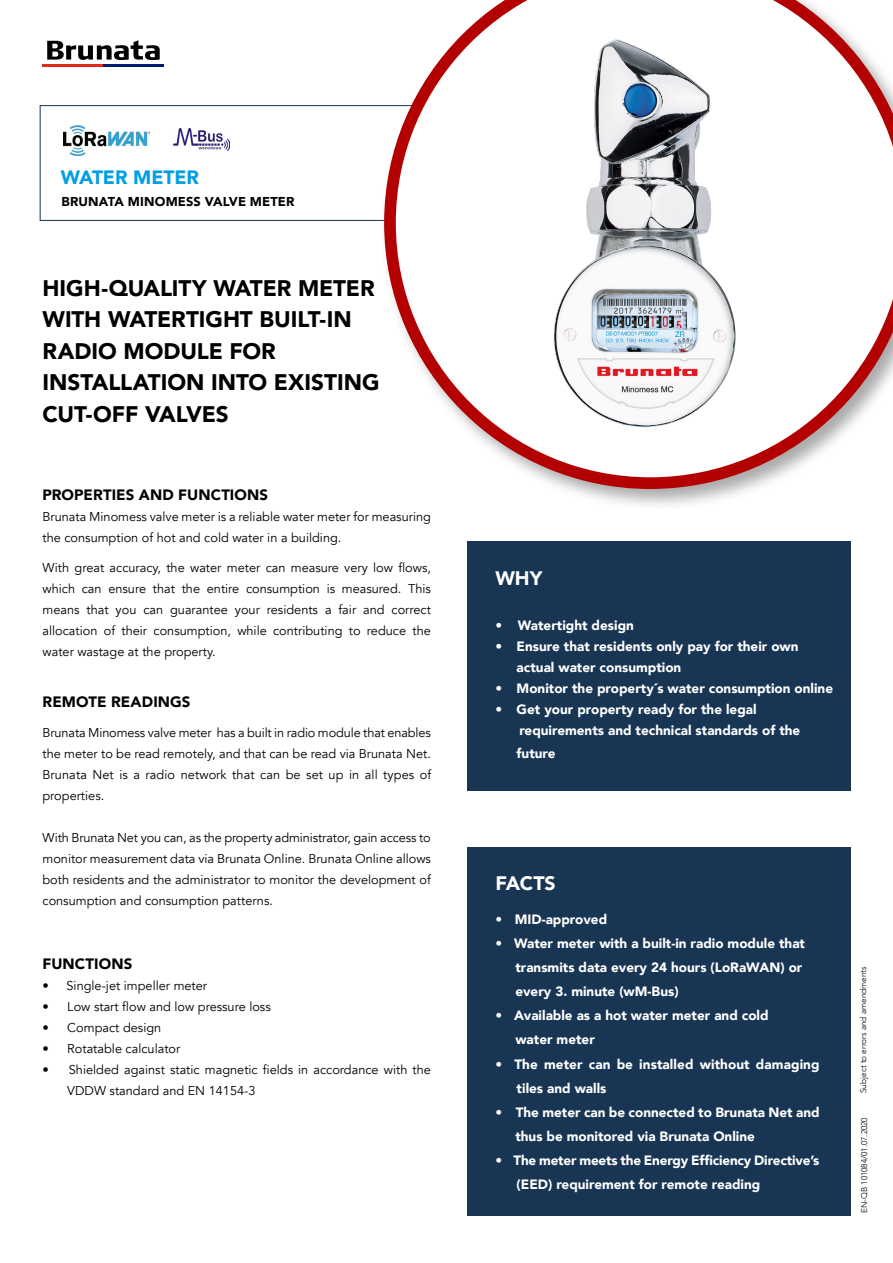
<style>
.page{position:relative;width:893px;height:1263px;background:#fff}
.page>*{position:absolute;margin:0;border:0;box-sizing:border-box;transform-origin:0 0}
.t1{font:900 22.5px/31.5px "Avenir";letter-spacing:-.005em;color:#000}
.t2{font:900 19.5px "Avenir";color:#fff}
.t3{font:900 19.35px "Avenir";letter-spacing:-.005em;color:#009fe3}
.t4{font:900 15px "Avenir";letter-spacing:.005em;color:#000}
.t5{font:900 13.5px/24px "Avenir";color:#fff}
.t6{font:900 12.9px "Avenir";letter-spacing:.01em;color:#000}
.t7{font:12.75px/21px "Avenir";color:#000;text-align:justify}
.t8{font:300 8.25px "Avenir";color:#000}
</style>
<div class="page">
<div style="left:467px;top:541px;width:383px;height:250px;background:#183553"></div>
<div style="left:467px;top:847px;width:383px;height:369px;background:#183553"></div>
<div style="left:40px;top:105px;width:395px;height:116px;background:#fff;border:1px solid #183553"></div>
<div style="left:379px;top:0;width:514px;height:511px;background:#000;opacity:.34"></div>
<svg style="left:384px;top:0;width:509px;height:489px"></svg>
<svg style="left:47px;top:40px;width:113px;height:20px"></svg>
<hr style="left:43px;top:65px;width:60px;height:2px;background:#df271c">
<hr style="left:103px;top:65px;width:61px;height:2px;background:#001c71">
<img style="left:63px;top:125px;width:87px;height:30px">
<img style="left:466px;top:7px;width:354px;height:445px">
<img style="left:173px;top:129px;width:57px;height:22px">
<h3 class="t3" style="left:61px;top:161px;width:140px">WATER METER</h3>
<p class="t6" style="left:62px;top:190px;width:234px">BRUNATA MINOMESS VALVE METER</p>
<h1 class="t1" style="left:43px;top:272px;width:338px">HIGH-QUALITY WATER METER<br>WITH WATERTIGHT BUILT-IN<br>RADIO MODULE FOR<br>INSTALLATION INTO EXISTING<br>CUT-OFF VALVES</h1>
<p class="t4" style="left:43px;top:482px;width:227px">PROPERTIES AND FUNCTIONS</p>
<p class="t7" style="left:43px;top:507px;width:390px">Brunata Minomess valve meter is a reliable water meter for measuring the consumption of hot and cold water in a building.</p>
<p class="t7" style="left:43px;top:558px;width:390px">With great accuracy, the water meter can measure very low flows, which can ensure that the entire consumption is measured. This means that you can guarantee your residents a fair and correct allocation of their consumption, while contributing to reduce the water wastage at the property.</p>
<p class="t4" style="left:43px;top:689px;width:150px">REMOTE READINGS</p>
<p class="t7" style="left:43px;top:723px;width:390px">Brunata Minomess valve meter has a built in radio module that enables the meter to be read remotely, and that can be read via Brunata Net.<br>Brunata Net is a radio network that can be set up in all types of properties.</p>
<p class="t7" style="left:43px;top:828px;width:390px">With Brunata Net you can, as the property administrator, gain access to monitor measurement data via Brunata Online. Brunata Online allows both residents and the administrator to monitor the development of consumption and consumption patterns.</p>
<p class="t4" style="left:43px;top:950px;width:91px">FUNCTIONS</p>
<p class="t7" style="left:43px;top:975px;width:166px">• Single-jet impeller meter</p>
<p class="t7" style="left:43px;top:996px;width:230px">• Low start flow and low pressure loss</p>
<p class="t7" style="left:43px;top:1017px;width:120px">• Compact design</p>
<p class="t7" style="left:43px;top:1038px;width:139px">• Rotatable calculator</p>
<p class="t7" style="left:67px;top:1059px;width:365px;text-indent:-25px">• Shielded against static magnetic fields in accordance with the<br>VDDW standard and EN 14154-3</p>
<h2 class="t2" style="left:495px;top:562px;width:49px">WHY</h2>
<p class="t5" style="left:495px;top:613px;width:140px">• Watertight design</p>
<p class="t5" style="left:517px;top:635px;width:283px;line-height:21px;text-indent:-21px">• Ensure that residents only pay for their own actual water consumption</p>
<p class="t5" style="left:495px;top:676px;width:339px">• Monitor the property´s water consumption online</p>
<p class="t5" style="left:519px;top:699px;width:282px;line-height:21px;text-indent:-24px">• Get your property ready for the legal requirements and technical standards of the</p>
<p class="t5" style="left:517px;top:741px;width:40px">future</p>
<h2 class="t2" style="left:495px;top:866px;width:62px">FACTS</h2>
<p class="t5" style="left:495px;top:907px;width:113px">• MID-approved</p>
<p class="t5" style="left:515px;top:931px;width:291px;text-indent:-20px">• Water meter with a built-in radio module that transmits data every 24 hours (LoRaWAN) or every 3. minute (wM-Bus)</p>
<p class="t5" style="left:515px;top:1003px;width:255px;text-indent:-20px">• Available as a hot water meter and cold water meter</p>
<p class="t5" style="left:517px;top:1051px;width:304px;text-indent:-21px">• The meter can be installed without damaging tiles and walls</p>
<p class="t5" style="left:515px;top:1099px;width:306px;text-indent:-20px">• The meter can be connected to Brunata Net and thus be monitored via Brunata Online</p>
<p class="t5" style="left:517px;top:1147px;width:304px;text-indent:-21px">• The meter meets the Energy Efficiency Directive’s (EED) requirement for remote reading</p>
<p class="t8" style="left:858px;top:1093px;width:128px;rotate:-90deg">Subject to errors and amendments</p>
<p class="t8" style="left:859px;top:1213px;width:97px;rotate:-90deg">EN-QB 101084/01.07.2020</p>
</div>
